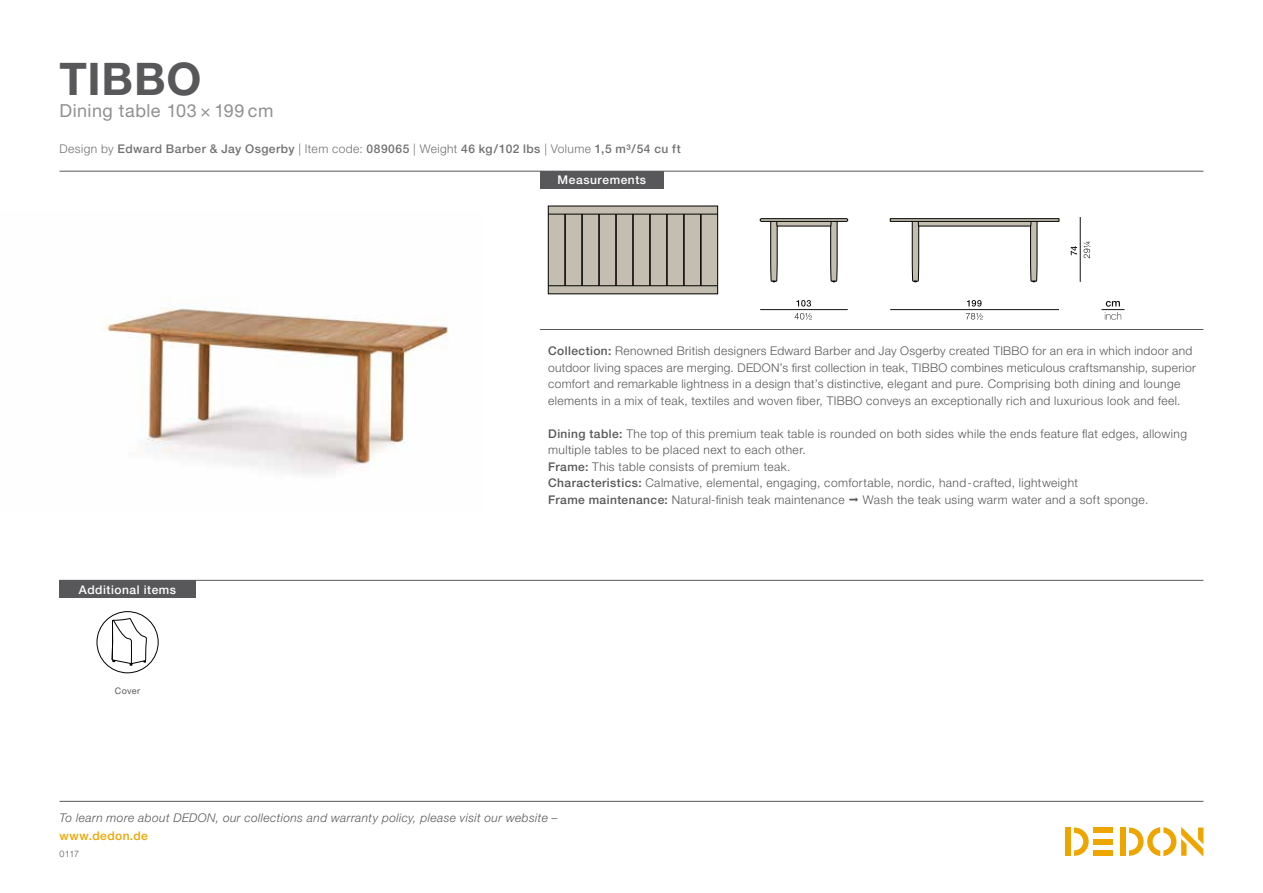
<style>
.page{position:relative;width:1263px;height:893px;background:#fff}
.page>*{position:absolute;margin:0;border:0;box-sizing:border-box;transform-origin:0 0}
.t1{font:700 45px "Helvetica Neue LT";letter-spacing:.015em;color:#58585a}
.t2{font:18px "Helvetica Neue LT";letter-spacing:.025em;color:#928f8f}
.t3{font:300 12px/16.5px "Helvetica Neue LT";letter-spacing:.03em;color:#58585a}
.t4{font:500 12px "Helvetica Neue LT";letter-spacing:.04em;color:#727171}
.t5{font:italic 300 12px "Helvetica Neue LT";letter-spacing:.035em;color:#58585a}
.t6{font:500 12px "Helvetica Neue LT";letter-spacing:.045em;color:#fff}
.t7{font:500 12px "Helvetica Neue LT";letter-spacing:.035em;color:#eea500}
.t8{font:9px "Helvetica Neue LT";letter-spacing:.035em;color:#58585a}
.t9{font:300 9px "Helvetica Neue LT";color:#58585a}
.s1{font-weight:300}
.s2{font-weight:500}
</style>
<div class="page">
<div style="left:1120px;top:827px;width:5px;height:29px;background:#eea500"></div>
<div style="left:1094px;top:827px;width:19px;height:6px;background:#eea500"></div>
<div style="left:1094px;top:850px;width:19px;height:6px;background:#eea500"></div>
<div style="left:1094px;top:839px;width:19px;height:5px;background:#eea500"></div>
<svg style="left:1074px;top:827px;width:15px;height:29px"></svg>
<div style="left:1065px;top:827px;width:6px;height:29px;background:#eea500"></div>
<svg style="left:1129px;top:827px;width:74px;height:29px"></svg>
<hr style="left:60px;top:801px;width:1143px;height:1px;background:#565757">
<img style="left:102px;top:298px;width:347px;height:176px">
<hr style="left:60px;top:580px;width:1143px;height:1px;background:#565757">
<hr style="left:60px;top:171px;width:1143px;height:1px;background:#565757">
<hr style="left:540px;top:329px;width:663px;height:1px;background:#565757">
<div style="left:540px;top:171px;width:124px;height:17px;background:#58585a"></div>
<div style="left:60px;top:580px;width:136px;height:18px;background:#58585a"></div>
<svg style="left:1101px;top:301px;width:23px;height:19px"></svg>
<svg style="left:967px;top:300px;width:14px;height:7px"></svg>
<svg style="left:966px;top:313px;width:17px;height:7px"></svg>
<hr style="left:890px;top:309px;width:169px;height:1px;background:#121212">
<svg style="left:1071px;top:246px;width:6px;height:9px"></svg>
<svg style="left:1083px;top:241px;width:7px;height:17px"></svg>
<hr style="left:1080px;top:217px;width:1px;height:65px;background:#121212">
<svg style="left:796px;top:300px;width:15px;height:7px"></svg>
<svg style="left:794px;top:313px;width:18px;height:7px"></svg>
<hr style="left:760px;top:309px;width:88px;height:1px;background:#121212">
<div style="left:548px;top:206px;width:170px;height:88px;background:#c3beaf"></div>
<svg style="left:890px;top:218px;width:169px;height:64px"></svg>
<svg style="left:760px;top:218px;width:88px;height:64px"></svg>
<hr style="left:771px;top:221px;width:66px;height:1px;background:#010101">
<div style="left:548px;top:206px;width:170px;height:88px;border:1px solid #010101"></div>
<hr style="left:548px;top:285px;width:170px;height:1px;background:#010101">
<hr style="left:548px;top:214px;width:170px;height:1px;background:#010101">
<hr style="left:700px;top:214px;width:1px;height:72px;background:#010101">
<hr style="left:684px;top:214px;width:1px;height:72px;background:#010101">
<hr style="left:683px;top:214px;width:1px;height:72px;background:#010101">
<hr style="left:667px;top:214px;width:1px;height:72px;background:#010101">
<hr style="left:666px;top:214px;width:1px;height:72px;background:#010101">
<hr style="left:650px;top:214px;width:1px;height:72px;background:#010101">
<hr style="left:649px;top:214px;width:1px;height:72px;background:#010101">
<hr style="left:633px;top:214px;width:1px;height:72px;background:#010101">
<hr style="left:632px;top:214px;width:1px;height:72px;background:#010101">
<hr style="left:616px;top:214px;width:1px;height:72px;background:#010101">
<hr style="left:599px;top:214px;width:1px;height:72px;background:#010101">
<hr style="left:582px;top:214px;width:1px;height:72px;background:#010101">
<hr style="left:701px;top:214px;width:1px;height:72px;background:#010101">
<hr style="left:565px;top:214px;width:1px;height:72px;background:#010101">
<div style="left:97px;top:611px;width:61px;height:62px;border:1px solid #000;border-radius:50%"></div>
<svg style="left:112px;top:618px;width:35px;height:47px"></svg>
<h1 class="t1" style="left:60px;top:51px;width:143px">TIBBO</h1>
<h2 class="t2" style="left:60px;top:100px;width:215px">Dining table 103 × 199 cm</h2>
<p class="t4" style="left:60px;top:142px;width:623px"><span class="s1">Design by</span> Edward Barber &amp; Jay Osgerby <span class="s1">| Item code:</span> 089065 <span class="s1">| Weight</span> 46 kg/102 lbs <span class="s1">| Volume</span> 1,5 m³/54 cu ft</p>
<p class="t6" style="left:558px;top:173px;width:90px">Measurements</p>
<p class="t6" style="left:79px;top:582px;width:99px">Additional items</p>
<p class="t8" style="left:115px;top:686px;width:27px">Cover</p>
<p class="t3" style="left:548px;top:343px;width:649px"><span class="s2">Collection:</span> Renowned British designers Edward Barber and Jay Osgerby created TIBBO for an era in which indoor and outdoor living spaces are merging. DEDON’s first collection in teak, TIBBO combines meticulous craftsmanship, superior comfort and remarkable lightness in a design that’s distinctive, elegant and pure. Comprising both dining and lounge elements in a mix of teak, textiles and woven fiber, TIBBO conveys an exceptionally rich and luxurious look and feel.</p>
<p class="t3" style="left:548px;top:425px;width:640px"><span class="s2">Dining table:</span> The top of this premium teak table is rounded on both sides while the ends feature flat edges, allowing multiple tables to be placed next to each other.<br><span class="s2">Frame:</span> This table consists of premium teak.<br><span class="s2">Characteristics:</span> Calmative, elemental, engaging, comfortable, nordic, hand-crafted, lightweight<br><span class="s2">Frame maintenance:</span> Natural-finish teak maintenance</p>
<p class="t3" style="left:863px;top:491px;width:287px">Wash the teak using warm water and a soft sponge.</p>
<p class="t5" style="left:60px;top:811px;width:500px">To learn more about DEDON, our collections and warranty policy, please visit our website –</p>
<p class="t7" style="left:60px;top:829px;width:90px">www.dedon.de</p>
<p class="t9" style="left:60px;top:848px;width:21px">0117</p>
</div>
